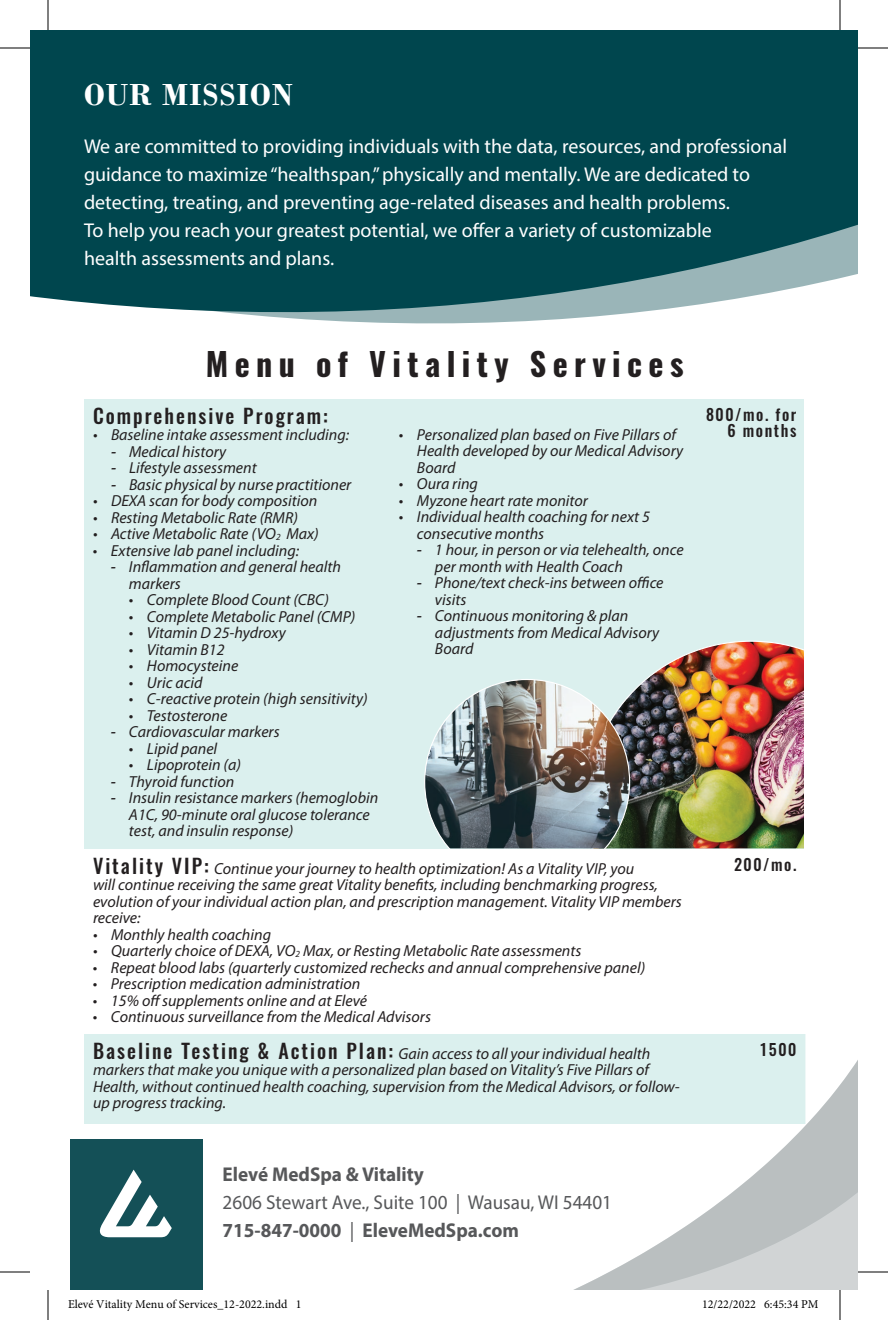
<style>
.page{position:relative;width:888px;height:1320px;background:#fff}
.page>*{position:absolute;margin:0;border:0;box-sizing:border-box;transform-origin:0 0}
.t1{font:700 32px "Oswald";letter-spacing:.2em;color:#231f20}
.t2{font:700 32px "Bodoni";letter-spacing:.04em;color:#fff}
.t3{font:20px/28px "Myriad Pro";color:#fff}
.t4{font:20px/28px "Myriad Pro";color:#57585a;scale:.96 1}
.t5{font:500 20px "Oswald";letter-spacing:.1em;color:#231f20}
.t6{font:700 20px "Myriad Pro";color:#57585a;scale:.96 1}
.t7{font:italic 16px/16.4px "Myriad Pro";color:#231f20}
.t8{font:500 16px/16.4px "Oswald";letter-spacing:.1em;color:#231f20;text-align:right}
.t9{font:12px "Minion Pro";color:#000}
.s1{font-weight:600}
.s2{font-family:"Oswald";font-weight:500;font-style:normal;font-size:20px}
.s3{font-weight:700}
</style>
<div class="page">
<div style="left:84px;top:399px;width:720px;height:449px;background:#dbf0ee"></div>
<img style="left:587px;top:641px;width:217px;height:208px">
<img style="left:426px;top:679px;width:204px;height:169px">
<svg style="left:573px;top:1037px;width:285px;height:253px"></svg>
<div style="left:70px;top:1140px;width:132px;height:150px;background:#145057"></div>
<svg style="left:100px;top:1170px;width:72px;height:67px"></svg>
<div style="left:84px;top:1034px;width:721px;height:90px;background:#dbf0ee"></div>
<svg style="left:30px;top:30px;width:828px;height:294px;background:#15555d"></svg>
<hr style="left:0;top:48px;width:30px;height:1px;background:#000">
<hr style="left:858px;top:48px;width:30px;height:1px;background:#000">
<hr style="left:0;top:1272px;width:30px;height:1px;background:#000">
<hr style="left:858px;top:1272px;width:30px;height:1px;background:#000">
<hr style="left:48px;top:0;width:1px;height:30px;background:#000">
<hr style="left:48px;top:1290px;width:1px;height:30px;background:#000">
<hr style="left:840px;top:0;width:1px;height:30px;background:#000">
<hr style="left:840px;top:1290px;width:1px;height:30px;background:#000">
<div style="left:764px;top:1243px;width:55px;height:47px;background:#d1d4d5"></div>
<h1 class="t2" style="left:84px;top:75px;width:210px">OUR MISSION</h1>
<p class="t3" style="left:84px;top:132px;width:705px">We are committed to providing individuals with the data, resources, and professional guidance to maximize “healthspan,” physically and mentally. We are dedicated to detecting, treating, and preventing age-related diseases and health problems.<br>To help you reach your greatest potential, we offer a variety of customizable<br>health assessments and plans.</p>
<h1 class="t1" style="left:206px;top:342px;width:479px">Menu of Vitality Services</h1>
<p class="t5" style="left:93px;top:402px;width:236px">Comprehensive Program:</p>
<p class="t7" style="left:93px;top:426px;width:258px">• Baseline intake assessment including:</p>
<p class="t7" style="left:111px;top:443px;width:117px"><span class="s1">-</span> Medical history</p>
<p class="t7" style="left:111px;top:459px;width:147px"><span class="s1">-</span> Lifestyle assessment</p>
<p class="t7" style="left:111px;top:476px;width:242px"><span class="s1">-</span> Basic physical by nurse practitioner</p>
<p class="t7" style="left:93px;top:492px;width:226px">• DEXA scan for body composition</p>
<p class="t7" style="left:93px;top:509px;width:207px">• Resting Metabolic Rate (RMR)</p>
<p class="t7" style="left:93px;top:525px;width:227px">• Active Metabolic Rate (VO<sub>2</sub> Max)</p>
<p class="t7" style="left:93px;top:542px;width:208px">• Extensive lab panel including:</p>
<p class="t7" style="left:129px;top:558px;width:214px;text-indent:-18px"><span class="s1">-</span> Inflammation and general health markers</p>
<p class="t7" style="left:129px;top:591px;width:201px">• Complete Blood Count (CBC)</p>
<p class="t7" style="left:129px;top:608px;width:228px">• Complete Metabolic Panel (CMP)</p>
<p class="t7" style="left:129px;top:624px;width:158px">• Vitamin D 25-hydroxy</p>
<p class="t7" style="left:129px;top:641px;width:97px">• Vitamin B12</p>
<p class="t7" style="left:129px;top:657px;width:111px">• Homocysteine</p>
<p class="t7" style="left:129px;top:674px;width:75px">• Uric acid</p>
<p class="t7" style="left:129px;top:690px;width:240px">• C-reactive protein (high sensitivity)</p>
<p class="t7" style="left:129px;top:707px;width:100px">• Testosterone</p>
<p class="t7" style="left:111px;top:723px;width:170px"><span class="s1">-</span> Cardiovascular markers</p>
<p class="t7" style="left:129px;top:740px;width:90px">• Lipid panel</p>
<p class="t7" style="left:129px;top:756px;width:114px">• Lipoprotein (a)</p>
<p class="t7" style="left:111px;top:773px;width:125px"><span class="s1">-</span> Thyroid function</p>
<p class="t7" style="left:129px;top:789px;width:251px;text-indent:-18px"><span class="s1">-</span> Insulin resistance markers (hemoglobin<br>A1C, 90-minute oral glucose tolerance test, and insulin response)</p>
<p class="t7" style="left:417px;top:426px;width:268px;text-indent:-18px">• Personalized plan based on Five Pillars of<br>Health developed by our Medical Advisory<br>Board</p>
<p class="t7" style="left:399px;top:475px;width:80px">• Oura ring</p>
<p class="t7" style="left:399px;top:492px;width:191px">• Myzone heart rate monitor</p>
<p class="t7" style="left:417px;top:508px;width:235px;text-indent:-18px">• Individual health coaching for next 5 consecutive months</p>
<p class="t7" style="left:435px;top:541px;width:250px;text-indent:-18px"><span class="s1">-</span> 1 hour, in person or via telehealth, once per month with Health Coach</p>
<p class="t7" style="left:435px;top:574px;width:230px;text-indent:-18px"><span class="s1">-</span> Phone/text check-ins between office visits</p>
<p class="t7" style="left:435px;top:607px;width:226px;text-indent:-18px"><span class="s1">-</span> Continuous monitoring &amp; plan adjustments from Medical Advisory<br>Board</p>
<p class="t7" style="left:93px;top:860px;width:590px"><span class="s2">Vitality VIP:</span> Continue your journey to health optimization! As a Vitality VIP, you<br>will continue receiving the same great Vitality benefits, including benchmarking progress, evolution of your individual action plan, and prescription management. Vitality VIP members receive:</p>
<p class="t7" style="left:93px;top:926px;width:180px">• Monthly health coaching</p>
<p class="t7" style="left:93px;top:942px;width:490px">• Quarterly choice of DEXA, VO<sub>2</sub> Max, or Resting Metabolic Rate assessments</p>
<p class="t7" style="left:93px;top:959px;width:554px">• Repeat blood labs (quarterly customized rechecks and annual comprehensive panel)</p>
<p class="t7" style="left:93px;top:975px;width:269px">• Prescription medication administration</p>
<p class="t7" style="left:93px;top:992px;width:276px">• 15% off supplements online and at Elevé</p>
<p class="t7" style="left:93px;top:1008px;width:340px">• Continuous surveillance from the Medical Advisors</p>
<p class="t8" style="left:706px;top:406px;width:92px">800/mo. for<br>6 months</p>
<p class="t8" style="left:734px;top:856px;width:64px">200/mo.</p>
<p class="t7" style="left:93px;top:1045px;width:588px"><span class="s2">Baseline Testing &amp; Action Plan:</span> Gain access to all your individual health markers that make you unique with a personalized plan based on Vitality’s Five Pillars of Health, without continued health coaching, supervision from the Medical Advisors, or follow&shy;up progress tracking.</p>
<p class="t8" style="left:759px;top:1041px;width:39px">1500</p>
<p class="t6" style="left:223px;top:1162px;width:211px">Elevé MedSpa &amp; Vitality</p>
<p class="t4" style="left:223px;top:1188px;width:407px">2606 Stewart Ave., Suite 100 | Wausau, WI 54401<br><span class="s3">715-847-0000</span> | <span class="s3">EleveMedSpa.com</span></p>
<p class="t9" style="left:68px;top:1296px;width:235px">Elevé Vitality Menu of Services_12-2022.indd 1</p>
<p class="t9" style="left:702px;top:1296px;width:118px">12/22/2022 6:45:34 PM</p>
</div>
